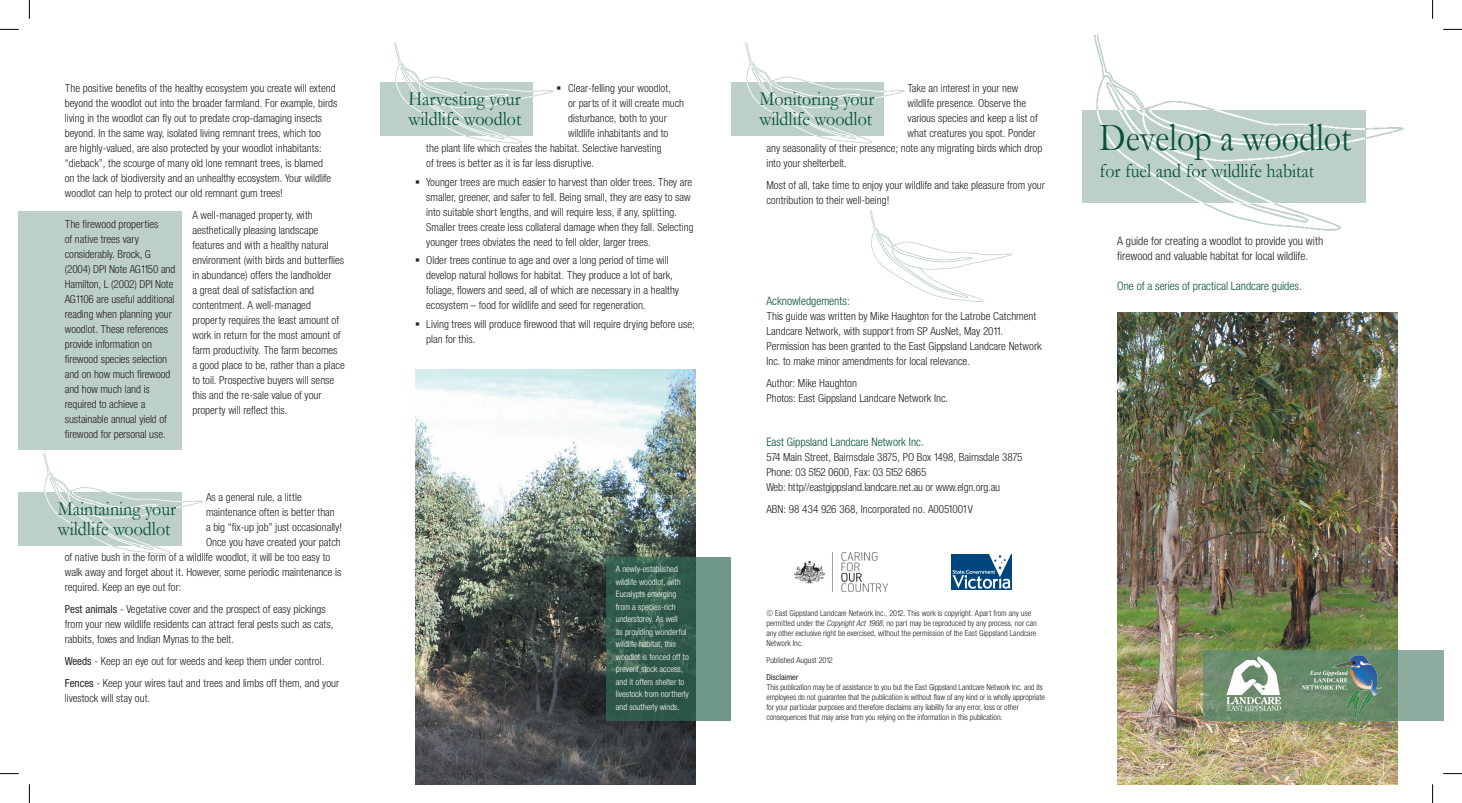
<style>
.page{position:relative;width:1462px;height:803px;background:#fff}
.page>*{position:absolute;margin:0;border:0;box-sizing:border-box;transform-origin:0 0}
.t1{font:40px "Garamond";color:#06513a;scale:.85 1}
.t2{font:20px/20px "Garamond";color:#06513a;scale:.9 1}
.t3{font:300 condensed 12.5px "Sans";color:#06513a}
.t4{font:300 condensed 12.5px/15px "Sans";color:#231f20}
.t5{font:300 condensed 11.88px/15px "Sans";color:#231f20}
.t6{font:300 condensed 9.38px/12.5px "Sans";color:#fff}
.t7{font:300 condensed 8.75px/10px "Sans";letter-spacing:-.01em;color:#231f20}
.t8{font:condensed 8.75px "Sans";color:#231f20}
.s1{font-weight:400}
.s2{font-family:"Garamond";font-weight:400;font-stretch:normal}
.s3{font-style:italic}
</style>
<div class="page">
<div style="left:19px;top:493px;width:163px;height:53px;background:#bdd0c7"></div>
<img style="left:33px;top:454px;width:169px;height:101px">
<img style="left:33px;top:493px;width:149px;height:53px">
<img style="left:734px;top:44px;width:170px;height:100px">
<img style="left:734px;top:83px;width:149px;height:53px">
<img style="left:1117px;top:313px;width:280px;height:471px">
<div style="left:1082px;top:111px;width:283px;height:92px;background:#bdd0c7"></div>
<img style="left:1088px;top:36px;width:315px;height:195px">
<img style="left:1091px;top:111px;width:274px;height:92px">
<img style="left:416px;top:370px;width:280px;height:414px">
<img style="left:951px;top:555px;width:61px;height:34px">
<img style="left:795px;top:552px;width:93px;height:39px">
<svg style="left:1203px;top:649px;width:240px;height:71px;background:#78987f"></svg>
<img style="left:1226px;top:655px;width:55px;height:56px">
<img style="left:1297px;top:656px;width:85px;height:64px">
<div style="left:380px;top:83px;width:153px;height:53px;background:#bdd0c7"></div>
<img style="left:384px;top:44px;width:169px;height:100px">
<img style="left:384px;top:83px;width:149px;height:53px">
<svg style="left:607px;top:556px;width:124px;height:164px;background:#436c5d"></svg>
<img style="left:870px;top:212px;width:142px;height:90px">
<div style="left:19px;top:211px;width:163px;height:238px;background:#bdd0c7"></div>
<svg style="left:0;top:29px;width:19px;height:1px"></svg>
<svg style="left:1443px;top:29px;width:19px;height:1px"></svg>
<svg style="left:0;top:773px;width:19px;height:1px"></svg>
<svg style="left:1443px;top:773px;width:19px;height:1px"></svg>
<svg style="left:29px;top:0;width:1px;height:19px"></svg>
<svg style="left:29px;top:784px;width:1px;height:19px"></svg>
<svg style="left:1432px;top:0;width:1px;height:19px"></svg>
<svg style="left:1432px;top:784px;width:1px;height:19px"></svg>
<p class="t5" style="left:65px;top:81px;width:274px">The positive benefits of the healthy ecosystem you create will extend beyond the woodlot out into the broader farmland. For example, birds living in the woodlot can fly out to predate crop-damaging insects beyond. In the same way, isolated living remnant trees, which too<br>are highly-valued, are also protected by your woodlot inhabitants: “dieback”, the scourge of many old lone remnant trees, is blamed<br>on the lack of biodiversity and an unhealthy ecosystem. Your wildlife woodlot can help to protect our old remnant gum trees!</p>
<p class="t5" style="left:192px;top:208px;width:154px">A well-managed property, with aesthetically pleasing landscape features and with a healthy natural environment (with birds and butterflies in abundance) offers the landholder<br>a great deal of satisfaction and contentment. A well-managed property requires the least amount of work in return for the most amount of farm productivity. The farm becomes a good place to be, rather than a place to toil. Prospective buyers will sense this and the re-sale value of your property will reflect this.</p>
<p class="t5" style="left:65px;top:217px;width:112px">The firewood properties<br>of native trees vary considerably. Brock, G (2004) DPI Note AG1150 and<br>Hamilton, L (2002) DPI Note<br>AG1106 are useful additional reading when planning your woodlot. These references provide information on firewood species selection and on how much firewood and how much land is required to achieve a sustainable annual yield of firewood for personal use.</p>
<p class="t5" style="left:206px;top:489px;width:97px">As a general rule, a little</p>
<p class="t5" style="left:206px;top:504px;width:130px">maintenance often is better than</p>
<p class="t5" style="left:206px;top:519px;width:138px">a big “fix-up job” just occasionally!</p>
<p class="t5" style="left:206px;top:534px;width:136px">Once you have created your patch</p>
<p class="t5" style="left:65px;top:549px;width:267px">of native bush in the form of a wildlife woodlot, it will be too easy to</p>
<p class="t5" style="left:65px;top:564px;width:278px">walk away and forget about it. However, some periodic maintenance is</p>
<p class="t5" style="left:65px;top:579px;width:118px">required. Keep an eye out for:</p>
<p class="t5" style="left:65px;top:602px;width:270px"><span class="s1">Pest animals</span> - Vegetative cover and the prospect of easy pickings from your new wildlife residents can attract feral pests such as cats, rabbits, foxes and Indian Mynas to the belt.</p>
<p class="t5" style="left:65px;top:650px;width:276px;line-height:22.1px"><span class="s1">Weeds</span> - Keep an eye out for weeds and keep them under control.<br><span class="s1">Fences</span> - Keep your wires taut and trees and limbs off them, and your</p>
<p class="t5" style="left:65px;top:691px;width:87px">livestock will stay out.</p>
<h2 class="t2" style="left:58px;top:498px;width:133px">Maintaining your wildlife woodlot</h2>
<p class="t5" style="left:557px;top:81px;width:116px"><span class="s2">▪</span> Clear-felling your woodlot,</p>
<p class="t5" style="left:568px;top:96px;width:118px">or parts of it will create much</p>
<p class="t5" style="left:568px;top:111px;width:100px">disturbance, both to your</p>
<p class="t5" style="left:568px;top:126px;width:102px">wildlife inhabitants and to</p>
<p class="t5" style="left:426px;top:141px;width:237px">the plant life which creates the habitat. Selective harvesting</p>
<p class="t5" style="left:426px;top:156px;width:169px">of trees is better as it is far less disruptive.</p>
<p class="t5" style="left:426px;top:174px;width:269px;text-indent:-11px"><span class="s2">▪</span> Younger trees are much easier to harvest than older trees. They are smaller, greener, and safer to fell. Being small, they are easy to saw into suitable short lengths, and will require less, if any, splitting.<br>Smaller trees create less collateral damage when they fall. Selecting younger trees obviates the need to fell older, larger trees.</p>
<p class="t5" style="left:426px;top:253px;width:254px;text-indent:-11px"><span class="s2">▪</span> Older trees continue to age and over a long period of time will develop natural hollows for habitat. They produce a lot of bark, foliage, flowers and seed, all of which are necessary in a healthy ecosystem – food for wildlife and seed for regeneration.</p>
<p class="t5" style="left:426px;top:316px;width:270px;text-indent:-11px"><span class="s2">▪</span> Living trees will produce firewood that will require drying before use; plan for this.</p>
<h2 class="t2" style="left:409px;top:88px;width:127px">Harvesting your wildlife woodlot</h2>
<p class="t6" style="left:616px;top:563px;width:74px">A newly-established wildlife woodlot, with<br>Eucalypts emerging from a species-rich understorey. As well<br>as providing wonderful wildlife habitat, this woodlot is fenced off to prevent stock access, and it offers shelter to livestock from northerly and southerly winds.</p>
<p class="t5" style="left:908px;top:81px;width:112px">Take an interest in your new</p>
<p class="t5" style="left:908px;top:96px;width:120px">wildlife presence. Observe the</p>
<p class="t5" style="left:908px;top:111px;width:132px">various species and keep a list of</p>
<p class="t5" style="left:908px;top:126px;width:130px">what creatures you spot. Ponder</p>
<p class="t5" style="left:766px;top:141px;width:277px">any seasonality of their presence; note any migrating birds which drop</p>
<p class="t5" style="left:766px;top:156px;width:82px">into your shelterbelt.</p>
<p class="t5" style="left:766px;top:178px;width:280px">Most of all, take time to enjoy your wildlife and take pleasure from your contribution to their well-being!</p>
<h2 class="t2" style="left:759px;top:88px;width:129px">Monitoring your wildlife woodlot</h2>
<p class="t3" style="left:766px;top:294px;width:85px">Acknowledgements:</p>
<p class="t5" style="left:766px;top:309px;width:277px">This guide was written by Mike Haughton for the Latrobe Catchment Landcare Network, with support from SP AusNet, May 2011.<br>Permission has been granted to the East Gippsland Landcare Network Inc. to make minor amendments for local relevance.</p>
<p class="t5" style="left:766px;top:376px;width:183px">Author: Mike Haughton<br>Photos: East Gippsland Landcare Network Inc.</p>
<p class="t3" style="left:766px;top:435px;width:159px">East Gippsland Landcare Network Inc.</p>
<p class="t5" style="left:766px;top:449px;width:258px">574 Main Street, Bairnsdale 3875, PO Box 1498, Bairnsdale 3875<br>Phone: 03 5152 0600, Fax: 03 5152 6865<br>Web: http//eastgippsland.landcare.net.au or www.elgn.org.au</p>
<p class="t5" style="left:766px;top:501px;width:208px">ABN: 98 434 926 368, Incorporated no. A0051001V</p>
<p class="t7" style="left:766px;top:608px;width:272px">© East Gippsland Landcare Network Inc., 2012. This work is copyright. Apart from any use permitted under the <span class="s3">Copyright Act 1968</span>, no part may be reproduced by any process, nor can any other exclusive right be exercised, without the permission of the East Gippsland Landcare Network Inc.</p>
<p class="t7" style="left:766px;top:655px;width:68px">Published August 2012</p>
<p class="t8" style="left:766px;top:672px;width:33px">Disclaimer</p>
<p class="t7" style="left:766px;top:682px;width:280px">This publication may be of assistance to you but the East Gippsland Landcare Network Inc. and its employees do not guarantee that the publication is without flaw of any kind or is wholly appropriate for your particular purposes and therefore disclaims any liability for any error, loss or other consequences that may arise from you relying on the information in this publication.</p>
<h1 class="t1" style="left:1099px;top:111px;width:298px">Develop a woodlot</h1>
<h2 class="t2" style="left:1099px;top:160px;width:240px">for fuel and for wildlife habitat</h2>
<p class="t4" style="left:1117px;top:233px;width:208px">A guide for creating a woodlot to provide you with firewood and valuable habitat for local wildlife.</p>
<p class="t3" style="left:1117px;top:279px;width:186px">One of a series of practical Landcare guides.</p>
</div>
